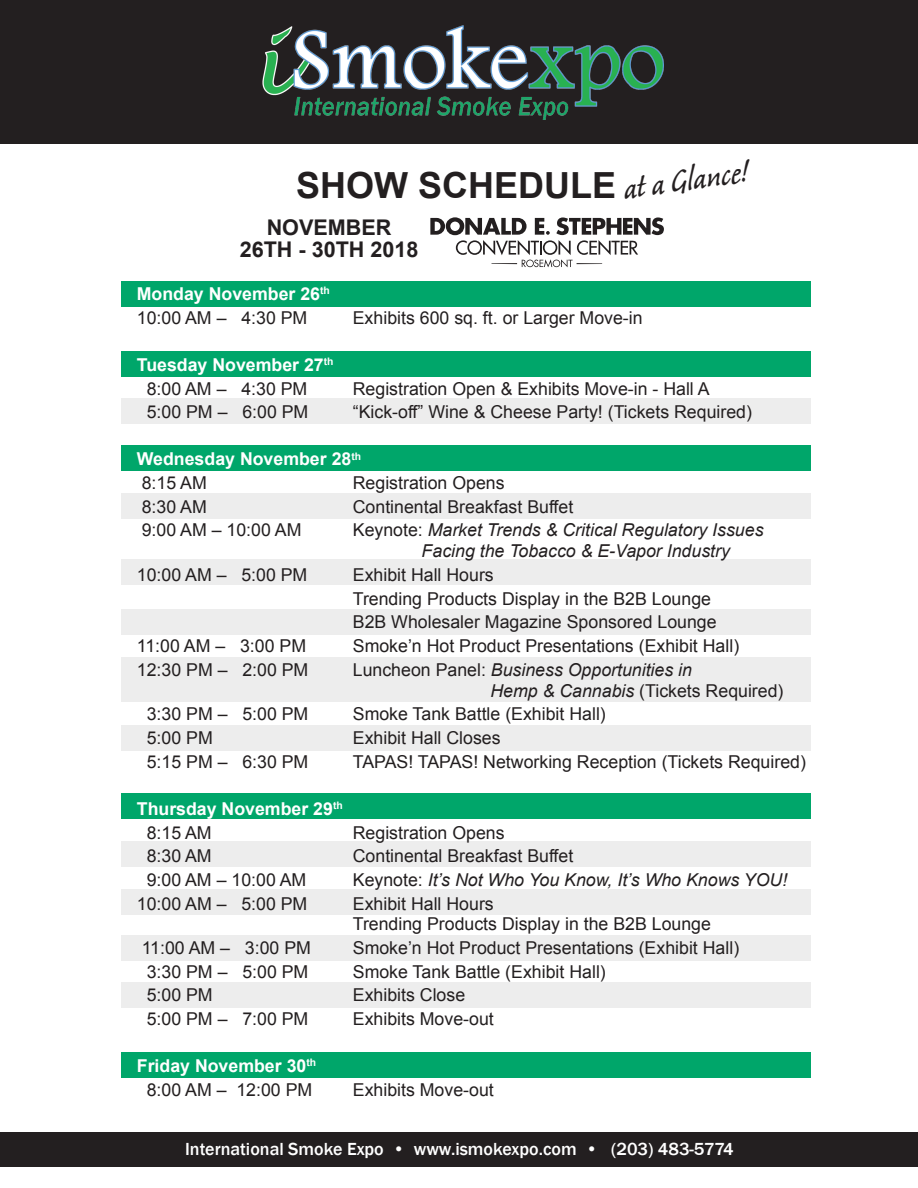
<style>
.page{position:relative;width:918px;height:1188px;background:#fff}
.page>*{position:absolute;margin:0;border:0;box-sizing:border-box;transform-origin:0 0}
.t1{font:40.65px "Caliban";color:#231f20;scale:.9 1}
.t2{font:700 36px "Arial";color:#231f20}
.t3{font:700 21.6px/22.5px "Arial";color:#231f20;text-align:center}
.t4{font:500 18px "Franklin Gothic";color:#fff}
.t5{font:17.7px/23.7px "Arial";color:#231f20}
.t6{font:italic 17.7px/21px "Arial";color:#231f20}
.t7{font:700 17.7px/23.7px "Arial";color:#fff}
.s1{font-weight:400;color:#231f20}
.s2{font-style:normal}
</style>
<div class="page">
<div style="left:121px;top:794px;width:689px;height:25px;background:#00a66a"></div>
<div style="left:0;top:0;width:918px;height:144px;background:#231f20"></div>
<img style="left:262px;top:26px;width:401px;height:94px">
<div style="left:122px;top:281px;width:689px;height:25px;background:#00a66a"></div>
<div style="left:122px;top:351px;width:689px;height:26px;background:#00a66a"></div>
<div style="left:122px;top:445px;width:689px;height:26px;background:#00a66a"></div>
<div style="left:122px;top:1052px;width:689px;height:26px;background:#00a66a"></div>
<svg style="left:430px;top:217px;width:234px;height:50px"></svg>
<div style="left:0;top:1132px;width:918px;height:35px;background:#231f20"></div>
<div style="left:122px;top:493px;width:689px;height:25px;background:#ededed"></div>
<div style="left:122px;top:559px;width:689px;height:26px;background:#ededed"></div>
<div style="left:122px;top:609px;width:689px;height:26px;background:#ededed"></div>
<div style="left:122px;top:725px;width:689px;height:26px;background:#ededed"></div>
<div style="left:122px;top:841px;width:689px;height:25px;background:#ededed"></div>
<div style="left:122px;top:398px;width:689px;height:26px;background:#ededed"></div>
<div style="left:122px;top:657px;width:689px;height:44px;background:#ededed"></div>
<div style="left:122px;top:889px;width:689px;height:25px;background:#ededed"></div>
<div style="left:121px;top:935px;width:689px;height:26px;background:#ededed"></div>
<div style="left:121px;top:982px;width:689px;height:25px;background:#ededed"></div>
<h2 class="t2" style="left:296px;top:162px;width:322px">SHOW SCHEDULE</h2>
<p class="t3" style="left:240px;top:217px;width:180px">NOVEMBER<br>26TH - 30TH 2018</p>
<h1 class="t1" style="left:621px;top:169px;width:141px;rotate:-8deg">at a Glance!</h1>
<p class="t7" style="left:137px;top:282px;width:195px">Monday November 26<sup>th<br></sup><span class="s1">10:00 AM – 4:30 PM</span></p>
<p class="t7" style="left:147px;top:353px;width:188px;text-indent:-10px">Tuesday November 27<sup>th<br></sup><span class="s1">8:00 AM – 4:30 PM</span></p>
<p class="t5" style="left:353px;top:306px;width:291px">Exhibits 600 sq. ft. or Larger Move-in</p>
<p class="t5" style="left:353px;top:377px;width:358px">Registration Open &amp; Exhibits Move-in - Hall A</p>
<p class="t5" style="left:147px;top:400px;width:163px">5:00 PM – 6:00 PM</p>
<p class="t5" style="left:353px;top:400px;width:401px">“Kick-off” Wine &amp; Cheese Party! (Tickets Required)</p>
<p class="t7" style="left:137px;top:448px;width:226px">Wednesday November 28<sup>th<br></sup><span class="s1">8:15 AM</span></p>
<p class="t5" style="left:353px;top:471px;width:153px">Registration Opens</p>
<p class="t5" style="left:142px;top:495px;width:67px">8:30 AM</p>
<p class="t5" style="left:353px;top:495px;width:222px">Continental Breakfast Buffet</p>
<p class="t5" style="left:142px;top:519px;width:161px">9:00 AM – 10:00 AM</p>
<p class="t6" style="left:422px;top:520px;width:343px;text-indent:-69px"><span class="s2">Keynote:</span> Market Trends &amp; Critical Regulatory Issues<br>Facing the Tobacco &amp; E-Vapor Industry</p>
<p class="t5" style="left:137px;top:563px;width:172px">10:00 AM – 5:00 PM</p>
<p class="t5" style="left:353px;top:563px;width:365px">Exhibit Hall Hours<br>Trending Products Display in the B2B Lounge<br>B2B Wholesaler Magazine Sponsored Lounge</p>
<p class="t5" style="left:137px;top:634px;width:171px">11:00 AM – 3:00 PM</p>
<p class="t5" style="left:353px;top:634px;width:388px">Smoke’n Hot Product Presentations (Exhibit Hall)</p>
<p class="t5" style="left:137px;top:658px;width:173px">12:30 PM – 2:00 PM</p>
<p class="t6" style="left:490px;top:659px;width:295px;text-indent:-138px"><span class="s2">Luncheon Panel:</span> Business Opportunities in<br>Hemp &amp; Cannabis <span class="s2">(Tickets Required)</span></p>
<p class="t5" style="left:147px;top:702px;width:163px">3:30 PM – 5:00 PM</p>
<p class="t5" style="left:353px;top:702px;width:255px">Smoke Tank Battle (Exhibit Hall)</p>
<p class="t5" style="left:147px;top:726px;width:68px">5:00 PM</p>
<p class="t5" style="left:353px;top:726px;width:149px">Exhibit Hall Closes</p>
<p class="t5" style="left:147px;top:750px;width:163px">5:15 PM – 6:30 PM</p>
<p class="t5" style="left:353px;top:750px;width:455px">TAPAS! TAPAS! Networking Reception (Tickets Required)</p>
<p class="t7" style="left:147px;top:797px;width:198px;text-indent:-10px">Thursday November 29<sup>th<br></sup><span class="s1">8:15 AM</span></p>
<p class="t5" style="left:353px;top:821px;width:153px">Registration Opens</p>
<p class="t5" style="left:147px;top:844px;width:67px">8:30 AM</p>
<p class="t5" style="left:353px;top:844px;width:222px">Continental Breakfast Buffet</p>
<p class="t5" style="left:147px;top:868px;width:161px">9:00 AM – 10:00 AM</p>
<p class="t6" style="left:353px;top:869px;width:436px"><span class="s2">Keynote:</span> It’s Not Who You Know, It’s Who Knows YOU!</p>
<p class="t5" style="left:137px;top:892px;width:172px">10:00 AM – 5:00 PM</p>
<p class="t5" style="left:353px;top:893px;width:360px;line-height:20.7px">Exhibit Hall Hours<br>Trending Products Display in the B2B Lounge</p>
<p class="t5" style="left:142px;top:936px;width:171px">11:00 AM – 3:00 PM</p>
<p class="t5" style="left:353px;top:936px;width:388px">Smoke’n Hot Product Presentations (Exhibit Hall)</p>
<p class="t5" style="left:147px;top:960px;width:163px">3:30 PM – 5:00 PM</p>
<p class="t5" style="left:353px;top:960px;width:255px">Smoke Tank Battle (Exhibit Hall)</p>
<p class="t5" style="left:147px;top:983px;width:68px">5:00 PM</p>
<p class="t5" style="left:353px;top:983px;width:114px">Exhibits Close</p>
<p class="t5" style="left:147px;top:1007px;width:163px">5:00 PM – 7:00 PM</p>
<p class="t5" style="left:353px;top:1007px;width:142px">Exhibits Move-out</p>
<p class="t7" style="left:137px;top:1055px;width:181px;text-align:center">Friday November 30<sup>th<br></sup><span class="s1">8:00 AM – 12:00 PM</span></p>
<p class="t5" style="left:353px;top:1078px;width:142px">Exhibits Move-out</p>
<p class="t4" style="left:185px;top:1138px;width:550px">International Smoke Expo • www.ismokexpo.com • (203) 483-5774</p>
</div>
